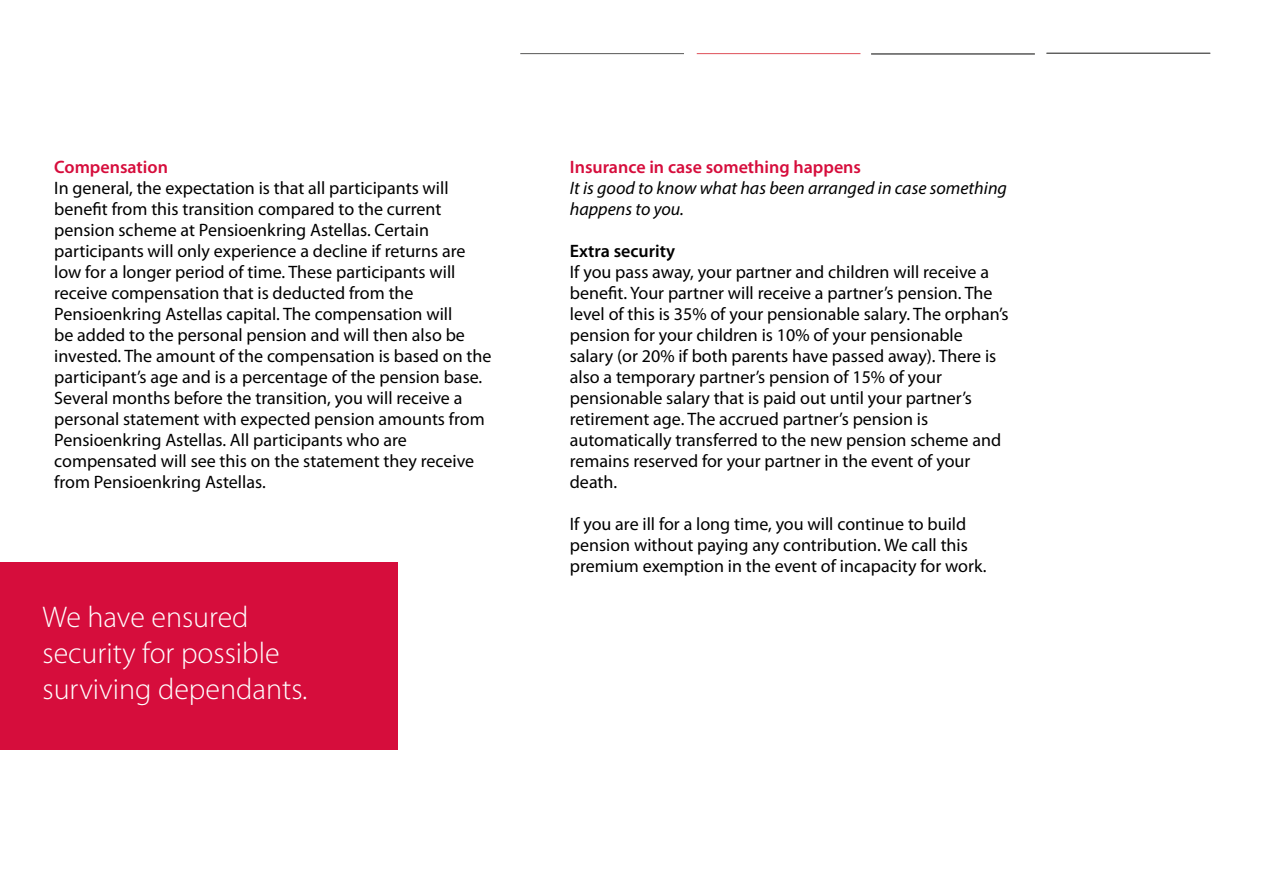
<style>
.page{position:relative;width:1263px;height:893px;background:#fff}
.page>*{position:absolute;margin:0;border:0;box-sizing:border-box;transform-origin:0 0}
.t1{font:300 30px/36px "Myriad Pro";color:#fff}
.t2{font:18px/21px "Myriad Pro";color:#000}
.t3{font:italic 18px/21px "Myriad Pro";color:#000}
.t4{font:600 18px "Myriad Pro";color:#d60d3c}
.t5{font:600 18px "Myriad Pro";color:#000}
</style>
<div class="page">
<div style="left:0;top:562px;width:398px;height:187px;background:#d60d3c"></div>
<hr style="left:871px;top:54px;width:164px;height:1px;background:#575756">
<hr style="left:1046px;top:53px;width:164px;height:1px;background:#575756">
<hr style="left:520px;top:53px;width:164px;height:1px;background:#575756">
<hr style="left:697px;top:53px;width:163px;height:1px;background:#de5059">
<p class="t4" style="left:54px;top:155px;width:115px">Compensation</p>
<p class="t2" style="left:54px;top:177px;width:439px">In general, the expectation is that all participants will benefit from this transition compared to the current pension scheme at Pensioenkring Astellas. Certain participants will only experience a decline if returns are low for a longer period of time. These participants will receive compensation that is deducted from the Pensioenkring Astellas capital. The compensation will<br>be added to the personal pension and will then also be invested. The amount of the compensation is based on the participant’s age and is a percentage of the pension base.<br>Several months before the transition, you will receive a personal statement with expected pension amounts from Pensioenkring Astellas. All participants who are compensated will see this on the statement they receive from Pensioenkring Astellas.</p>
<h1 class="t1" style="left:43px;top:599px;width:266px">We have ensured security for possible surviving dependants.</h1>
<p class="t4" style="left:570px;top:156px;width:293px">Insurance in case something happens</p>
<p class="t3" style="left:570px;top:177px;width:439px">It is good to know what has been arranged in case something happens to you.</p>
<p class="t5" style="left:570px;top:240px;width:107px">Extra security</p>
<p class="t2" style="left:570px;top:261px;width:440px">If you pass away, your partner and children will receive a benefit. Your partner will receive a partner’s pension. The level of this is 35% of your pensionable salary. The orphan’s pension for your children is 10% of your pensionable salary (or 20% if both parents have passed away). There is also a temporary partner’s pension of 15% of your pensionable salary that is paid out until your partner’s retirement age. The accrued partner’s pension is automatically transferred to the new pension scheme and remains reserved for your partner in the event of your death.</p>
<p class="t2" style="left:570px;top:513px;width:418px">If you are ill for a long time, you will continue to build pension without paying any contribution. We call this premium exemption in the event of incapacity for work.</p>
</div>
